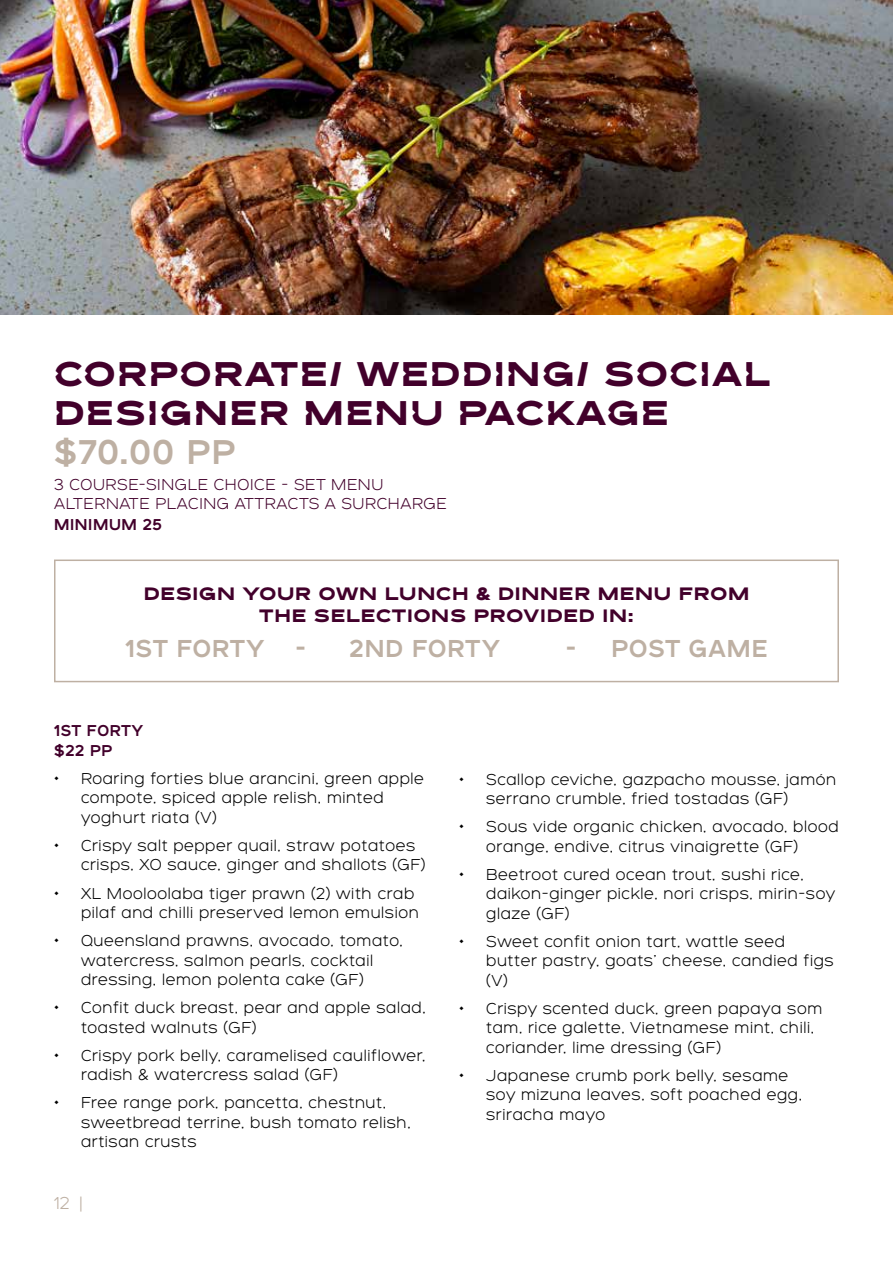
<style>
.page{position:relative;width:893px;height:1263px;background:#fff}
.page>*{position:absolute;margin:0;border:0;box-sizing:border-box;transform-origin:0 0}
.t1{font:36px/39px "Bronx Diamond";letter-spacing:.04em;color:#42002b}
.t2{font:500 36px "Bronx";color:#beb0a3}
.t3{font:500 25.65px "Bronx";letter-spacing:.04em;color:#beb0a3}
.t4{font:700 18.9px/21.6px "Bronx";letter-spacing:.04em;color:#42002b;text-align:center}
.t5{font:300 18px "Bronx";color:#beb0a3}
.t6{font:300 16.5px/19.5px "Bronx";letter-spacing:.04em;color:#000}
.t7{font:300 16.5px/19.5px "Bronx";letter-spacing:.04em;color:#42002b}
.t8{font:500 16.5px/19.5px "Bronx";letter-spacing:.04em;color:#42002b}
</style>
<div class="page">
<div style="left:54px;top:559px;width:785px;height:123px;border:2px solid #beb0a3"></div>
<img style="left:0;top:0;width:893px;height:315px">
<h1 class="t1" style="left:54px;top:356px;width:718px">CORPORATE/ WEDDING/ SOCIAL<br>DESIGNER MENU PACKAGE</h1>
<h1 class="t2" style="left:54px;top:432px;width:183px">$70.00 PP</h1>
<p class="t7" style="left:54px;top:475px;width:394px">3 COURSE-SINGLE CHOICE - SET MENU<br>ALTERNATE PLACING ATTRACTS A SURCHARGE</p>
<p class="t8" style="left:54px;top:515px;width:109px">MINIMUM 25</p>
<p class="t4" style="left:144px;top:584px;width:607px">DESIGN YOUR OWN LUNCH &amp; DINNER MENU FROM<br>THE SELECTIONS PROVIDED IN:</p>
<h2 class="t3" style="left:125px;top:634px;width:182px">1ST FORTY -</h2>
<h2 class="t3" style="left:350px;top:634px;width:152px">2ND FORTY</h2>
<h2 class="t3" style="left:566px;top:634px;width:203px">- POST GAME</h2>
<p class="t8" style="left:54px;top:722px;width:91px">1ST FORTY $22 PP</p>
<p class="t6" style="left:81px;top:769px;width:344px;text-indent:-27px">• Roaring forties blue arancini, green apple compote, spiced apple relish, minted yoghurt riata (V)</p>
<p class="t6" style="left:81px;top:836px;width:346px;text-indent:-27px">• Crispy salt pepper quail, straw potatoes crisps, XO sauce, ginger and shallots (GF)</p>
<p class="t6" style="left:54px;top:884px;width:366px;text-align:right">• XL Mooloolaba tiger prawn (2) with crab pilaf and chilli preserved lemon emulsion</p>
<p class="t6" style="left:81px;top:931px;width:323px;text-indent:-27px">• Queensland prawns, avocado, tomato, watercress, salmon pearls, cocktail dressing, lemon polenta cake (GF)</p>
<p class="t6" style="left:81px;top:998px;width:346px;text-indent:-27px">• Confit duck breast, pear and apple salad, toasted walnuts (GF)</p>
<p class="t6" style="left:81px;top:1046px;width:346px;text-indent:-27px">• Crispy pork belly, caramelised cauliflower, radish &amp; watercress salad (GF)</p>
<p class="t6" style="left:81px;top:1093px;width:331px;text-indent:-27px">• Free range pork, pancetta, chestnut, sweetbread terrine, bush tomato relish, artisan crusts</p>
<p class="t5" style="left:54px;top:1194px;width:31px">12 |</p>
<p class="t6" style="left:486px;top:770px;width:351px;text-indent:-27px">• Scallop ceviche, gazpacho mousse, jamón serrano crumble, fried tostadas (GF)</p>
<p class="t6" style="left:486px;top:817px;width:354px;text-indent:-27px">• Sous vide organic chicken, avocado, blood orange, endive, citrus vinaigrette (GF)</p>
<p class="t6" style="left:486px;top:865px;width:350px;text-indent:-27px">• Beetroot cured ocean trout, sushi rice, daikon-ginger pickle, nori crisps, mirin-soy glaze (GF)</p>
<p class="t6" style="left:486px;top:932px;width:349px;text-indent:-27px">• Sweet confit onion tart, wattle seed butter pastry, goats’ cheese, candied figs (V)</p>
<p class="t6" style="left:486px;top:999px;width:337px;text-indent:-27px">• Crispy scented duck, green papaya som tam, rice galette, Vietnamese mint, chili, coriander, lime dressing (GF)</p>
<p class="t6" style="left:486px;top:1066px;width:317px;text-indent:-27px">• Japanese crumb pork belly, sesame soy mizuna leaves, soft poached egg, sriracha mayo</p>
</div>
